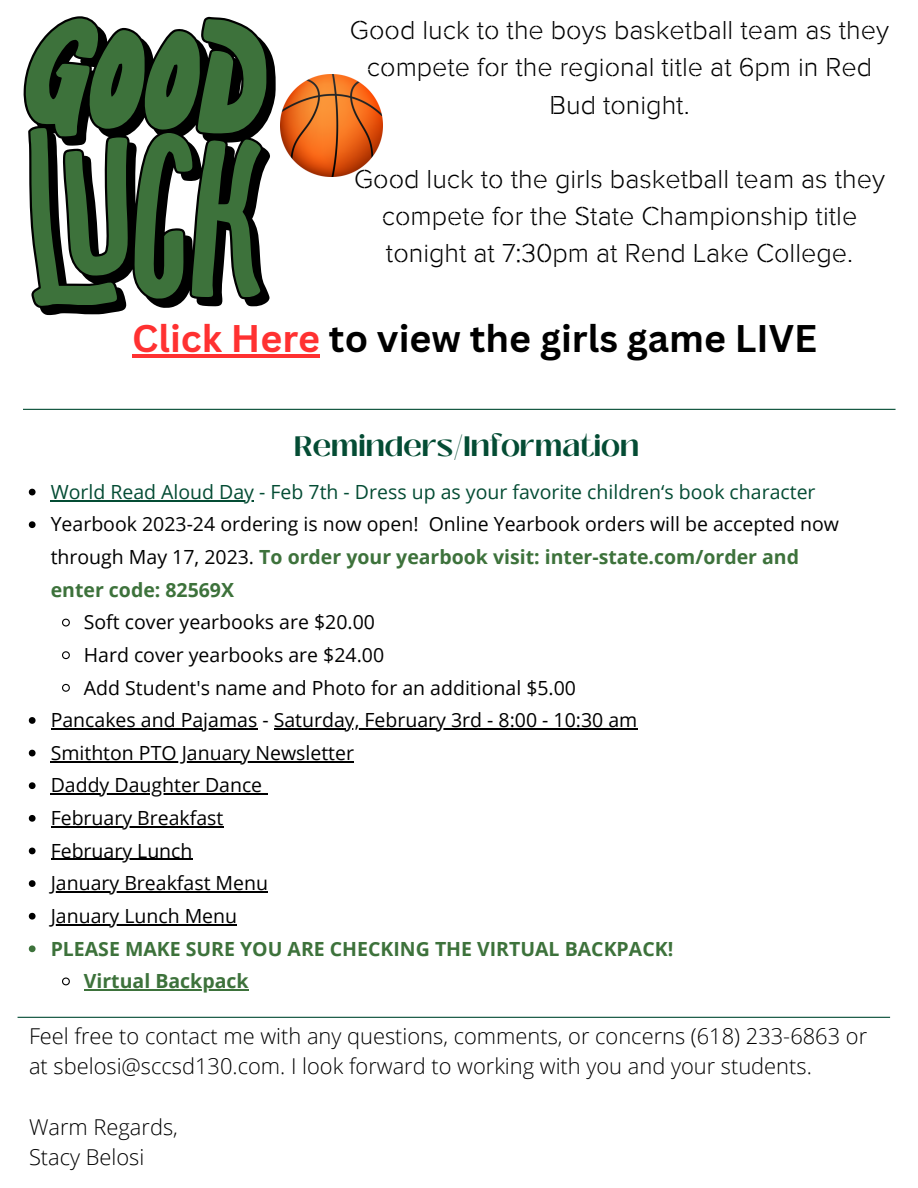
<style>
.page{position:relative;width:918px;height:1188px;background:#fff}
.page>*{position:absolute;margin:0;border:0;box-sizing:border-box;transform-origin:0 0}
.t1{font:700 37.5px "Canva Sans";color:#000}
.t2{font:700 28.05px "Black Mango";color:#044c34}
.t3{font:27px/37.2px "Rafale BG";color:#000;text-align:center}
.t4{font:300 21.9px/30.3px "Open Sans";color:#000}
.t5{font:19.5px/32.7px "Open Sans";color:#000}
.t6{font:19.5px "Open Sans";color:#044c34}
.t7{font:700 19.5px "Open Sans";color:#3d723b}
.s1{color:#ff3131}
.s2{font-weight:700;color:#3d723b}
</style>
<div class="page">
<hr style="left:18px;top:1017px;width:872px;height:1px;background:#044c34">
<svg style="left:23px;top:16px;width:253px;height:299px"></svg>
<svg style="left:25px;top:18px;width:241px;height:288px;fill:#3d723b"></svg>
<img style="left:280px;top:74px;width:102px;height:103px">
<svg style="left:29px;top:489px;width:7px;height:6px"></svg>
<hr style="left:51px;top:500px;width:203px;height:1px;background:#044c34">
<svg style="left:29px;top:521px;width:7px;height:7px"></svg>
<svg style="left:62px;top:618px;width:8px;height:9px"></svg>
<svg style="left:62px;top:651px;width:8px;height:9px"></svg>
<svg style="left:62px;top:683px;width:8px;height:9px"></svg>
<svg style="left:29px;top:717px;width:7px;height:7px"></svg>
<hr style="left:51px;top:728px;width:206px;height:1px;background:#000">
<hr style="left:274px;top:728px;width:363px;height:1px;background:#000">
<svg style="left:29px;top:750px;width:7px;height:6px"></svg>
<hr style="left:51px;top:761px;width:303px;height:1px;background:#000">
<svg style="left:29px;top:782px;width:7px;height:7px"></svg>
<hr style="left:51px;top:794px;width:211px;height:1px;background:#000">
<svg style="left:29px;top:815px;width:7px;height:7px"></svg>
<hr style="left:51px;top:826px;width:172px;height:1px;background:#000">
<svg style="left:29px;top:848px;width:7px;height:6px"></svg>
<hr style="left:51px;top:859px;width:142px;height:1px;background:#000">
<svg style="left:29px;top:880px;width:7px;height:7px"></svg>
<hr style="left:51px;top:891px;width:217px;height:2px;background:#000">
<svg style="left:29px;top:913px;width:7px;height:7px"></svg>
<hr style="left:51px;top:924px;width:186px;height:1px;background:#000">
<svg style="left:29px;top:945px;width:7px;height:7px"></svg>
<svg style="left:62px;top:977px;width:8px;height:9px"></svg>
<hr style="left:84px;top:989px;width:165px;height:1px;background:#3d723b">
<hr style="left:132px;top:354px;width:188px;height:4px;background:#ff3131">
<hr style="left:23px;top:409px;width:873px;height:1px;background:#044c34">
<p class="t3" style="left:350px;top:13px;width:541px">Good luck to the boys basketball team as they compete for the regional title at 6pm in Red<br>Bud tonight.</p>
<p class="t3" style="left:354px;top:161px;width:532px">Good luck to the girls basketball team as they compete for the State Championship title tonight at 7:30pm at Rend Lake College.</p>
<p class="t1" style="left:132px;top:312px;width:686px"><span class="s1">Click Here</span> to view the girls game LIVE</p>
<h3 class="t2" style="left:294px;top:426px;width:346px">Reminders/Information</h3>
<h3 class="t6" style="left:51px;top:478px;width:766px">World Read Aloud Day - Feb 7th - Dress up as your favorite children‘s book character</h3>
<p class="t5" style="left:51px;top:508px;width:790px">Yearbook 2023-24 ordering is now open! Online Yearbook orders will be accepted now through May 17, 2023. <span class="s2">To order your yearbook visit: inter-state.com/order and enter code: 82569X</span></p>
<h1 class="t5" style="left:84px;top:605px;width:293px">Soft cover yearbooks are $20.00</h1>
<h2 class="t5" style="left:84px;top:638px;width:302px">Hard cover yearbooks are $24.00</h2>
<p class="t5" style="left:84px;top:671px;width:494px">Add Student's name and Photo for an additional $5.00</p>
<p class="t5" style="left:51px;top:703px;width:588px">Pancakes and Pajamas - Saturday, February 3rd - 8:00 - 10:30 am</p>
<p class="t5" style="left:51px;top:736px;width:305px">Smithton PTO January Newsletter<br>Daddy Daughter Dance</p>
<p class="t5" style="left:51px;top:801px;width:174px">February Breakfast</p>
<p class="t5" style="left:51px;top:834px;width:143px">February Lunch</p>
<p class="t5" style="left:51px;top:866px;width:219px">January Breakfast Menu</p>
<p class="t5" style="left:51px;top:899px;width:188px">January Lunch Menu</p>
<p class="t7" style="left:51px;top:935px;width:624px">PLEASE MAKE SURE YOU ARE CHECKING THE VIRTUAL BACKPACK!</p>
<p class="t7" style="left:84px;top:967px;width:166px">Virtual Backpack</p>
<p class="t4" style="left:29px;top:1020px;width:840px">Feel free to contact me with any questions, comments, or concerns (618) 233-6863 or at sbelosi@sccsd130.com. I look forward to working with you and your students.</p>
<p class="t4" style="left:29px;top:1111px;width:150px">Warm Regards,<br>Stacy Belosi</p>
</div>
